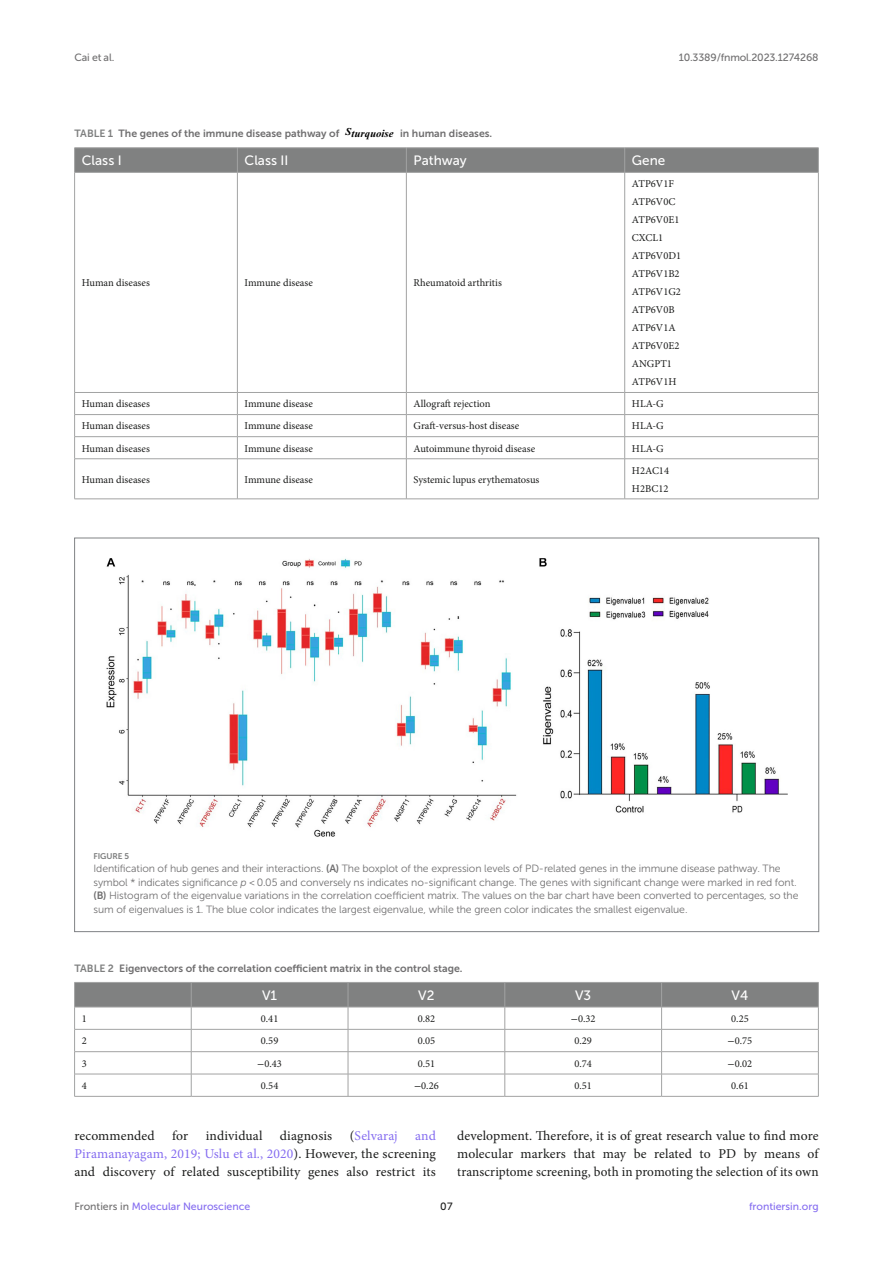
<style>
.page{position:relative;width:893px;height:1263px;background:#fff}
.page>*{position:absolute;margin:0;border:0;box-sizing:border-box;transform-origin:0 0}
.TEXT_FLUSH{font:13.5px/18px "Minion Pro";letter-spacing:.01em;color:#1b1c1b;text-align:justify}
.TB_CH{font:13.5px "Museo Sans 500";color:#fff}
.TEXT_FLUSH-2{font:13.5px "Minion Pro";letter-spacing:.005em;color:#856df0}
.spi-math-img{font:italic 700 10.8px "Times New Roman";color:#000}
.FIG_LEG{font:10.5px/13.5px "Museo Sans 300";letter-spacing:-.01em;color:#706f70}
.TB_TX{font:10.5px "Minion Pro";color:#1b1c1b}
.TT{font:10.5px "Museo Sans 700";color:#706f70}
.t1{font:10.5px "Museo Sans 500";color:#856df0}
.t2{font:10.5px "Museo Sans 500";letter-spacing:-.015em;color:#706f70}
.t3{font:10.5px "Museo Sans 500";color:#1b1c1b}
.FIG_HD{font:8.25px "Museo Sans 700";letter-spacing:-.01em;color:#7e7f7f}
.s1{color:#7e7f7f}
.s2{font-family:"Museo Sans 700"}
.s3{font-style:italic}
.s4{font-family:"STIX General"}
.s5{color:#856df0}
.s6{color:#1b1c1b}
.s7{color:#706f70}
</style>
<div class="page">
<hr style="left:406px;top:414px;width:219px;height:1px;background:#a2a3a3">
<hr style="left:406px;top:436px;width:219px;height:1px;background:#a2a3a3">
<hr style="left:406px;top:458px;width:219px;height:1px;background:#a2a3a3">
<hr style="left:406px;top:499px;width:219px;height:1px;background:#a2a3a3">
<hr style="left:237px;top:414px;width:169px;height:1px;background:#a2a3a3">
<hr style="left:237px;top:436px;width:169px;height:1px;background:#a2a3a3">
<svg style="left:406px;top:393px;width:1px;height:66px"></svg>
<hr style="left:237px;top:458px;width:169px;height:1px;background:#a2a3a3">
<hr style="left:406px;top:459px;width:1px;height:40px;background:#a2a3a3">
<hr style="left:237px;top:499px;width:169px;height:1px;background:#a2a3a3">
<hr style="left:625px;top:414px;width:194px;height:1px;background:#a2a3a3">
<hr style="left:625px;top:436px;width:194px;height:1px;background:#a2a3a3">
<svg style="left:624px;top:393px;width:1px;height:66px"></svg>
<svg style="left:818px;top:393px;width:1px;height:65px"></svg>
<hr style="left:625px;top:458px;width:194px;height:1px;background:#a2a3a3">
<hr style="left:624px;top:459px;width:1px;height:40px;background:#a2a3a3">
<hr style="left:818px;top:459px;width:1px;height:40px;background:#a2a3a3">
<hr style="left:625px;top:499px;width:194px;height:1px;background:#a2a3a3">
<hr style="left:74px;top:414px;width:163px;height:1px;background:#a2a3a3">
<hr style="left:74px;top:436px;width:163px;height:1px;background:#a2a3a3">
<svg style="left:74px;top:393px;width:1px;height:65px"></svg>
<svg style="left:237px;top:393px;width:1px;height:66px"></svg>
<hr style="left:74px;top:458px;width:163px;height:1px;background:#a2a3a3">
<hr style="left:74px;top:459px;width:1px;height:40px;background:#a2a3a3">
<hr style="left:237px;top:459px;width:1px;height:40px;background:#a2a3a3">
<hr style="left:74px;top:499px;width:163px;height:1px;background:#a2a3a3">
<hr style="left:237px;top:172px;width:169px;height:1px;background:#a2a3a3">
<hr style="left:406px;top:172px;width:219px;height:1px;background:#a2a3a3">
<hr style="left:625px;top:172px;width:194px;height:1px;background:#a2a3a3">
<div style="left:74px;top:148px;width:745px;height:24px;background:#808181"></div>
<hr style="left:74px;top:172px;width:163px;height:1px;background:#a2a3a3">
<hr style="left:237px;top:392px;width:169px;height:1px;background:#a2a3a3">
<hr style="left:406px;top:173px;width:1px;height:219px;background:#a2a3a3">
<hr style="left:406px;top:392px;width:219px;height:1px;background:#a2a3a3">
<hr style="left:624px;top:173px;width:1px;height:219px;background:#a2a3a3">
<hr style="left:818px;top:173px;width:1px;height:219px;background:#a2a3a3">
<hr style="left:625px;top:392px;width:194px;height:1px;background:#a2a3a3">
<hr style="left:74px;top:173px;width:1px;height:219px;background:#a2a3a3">
<hr style="left:237px;top:173px;width:1px;height:219px;background:#a2a3a3">
<hr style="left:74px;top:392px;width:163px;height:1px;background:#a2a3a3">
<img style="left:106px;top:558px;width:682px;height:279px">
<hr style="left:505px;top:1096px;width:157px;height:1px;background:#a2a3a3">
<hr style="left:348px;top:1096px;width:157px;height:1px;background:#a2a3a3">
<hr style="left:191px;top:1096px;width:157px;height:1px;background:#a2a3a3">
<hr style="left:662px;top:1096px;width:157px;height:1px;background:#a2a3a3">
<hr style="left:74px;top:1096px;width:117px;height:1px;background:#a2a3a3">
<svg style="left:74px;top:982px;width:745px;height:114px"></svg>
<hr style="left:74px;top:1029px;width:117px;height:1px;background:#a2a3a3">
<p class="t2" style="left:74px;top:51px;width:41px">Cai et al.</p>
<p class="t2" style="left:679px;top:51px;width:141px">10.3389/fnmol.2023.1274268</p>
<p class="TT" style="left:74px;top:128px;width:267px"><span class="s1">TABLE 1</span> The genes of the immune disease pathway of</p>
<p class="spi-math-img" style="left:345px;top:126px;width:50px"><sup>S</sup>turquoise</p>
<p class="TT" style="left:400px;top:128px;width:94px">in human diseases.</p>
<p class="TB_CH" style="left:82px;top:153px;width:41px">Class I</p>
<p class="TB_CH" style="left:245px;top:153px;width:45px">Class II</p>
<p class="TB_CH" style="left:414px;top:153px;width:55px">Pathway</p>
<p class="TB_CH" style="left:632px;top:153px;width:35px">Gene</p>
<p class="TB_TX" style="left:82px;top:276px;width:70px">Human diseases</p>
<p class="TB_TX" style="left:245px;top:276px;width:70px">Immune disease</p>
<p class="TB_TX" style="left:414px;top:276px;width:90px">Rheumatoid arthritis</p>
<p class="TB_TX" style="left:632px;top:177px;width:43px">ATP6V1F</p>
<p class="TB_TX" style="left:632px;top:195px;width:45px">ATP6V0C</p>
<p class="TB_TX" style="left:632px;top:213px;width:49px">ATP6V0E1</p>
<p class="TB_TX" style="left:632px;top:231px;width:33px">CXCL1</p>
<p class="TB_TX" style="left:632px;top:249px;width:51px">ATP6V0D1</p>
<p class="TB_TX" style="left:632px;top:267px;width:49px">ATP6V1B2</p>
<p class="TB_TX" style="left:632px;top:285px;width:50px">ATP6V1G2</p>
<p class="TB_TX" style="left:632px;top:303px;width:44px">ATP6V0B</p>
<p class="TB_TX" style="left:632px;top:321px;width:45px">ATP6V1A</p>
<p class="TB_TX" style="left:632px;top:339px;width:49px">ATP6V0E2</p>
<p class="TB_TX" style="left:632px;top:357px;width:41px">ANGPT1</p>
<p class="TB_TX" style="left:632px;top:375px;width:46px">ATP6V1H</p>
<p class="TB_TX" style="left:82px;top:397px;width:70px">Human diseases</p>
<p class="TB_TX" style="left:245px;top:397px;width:70px">Immune disease</p>
<p class="TB_TX" style="left:414px;top:397px;width:78px">Allograft rejection</p>
<p class="TB_TX" style="left:632px;top:397px;width:33px">HLA-G</p>
<p class="TB_TX" style="left:82px;top:419px;width:70px">Human diseases</p>
<p class="TB_TX" style="left:245px;top:419px;width:70px">Immune disease</p>
<p class="TB_TX" style="left:414px;top:419px;width:107px">Graft-versus-host disease</p>
<p class="TB_TX" style="left:632px;top:419px;width:33px">HLA-G</p>
<p class="TB_TX" style="left:82px;top:441px;width:70px">Human diseases</p>
<p class="TB_TX" style="left:245px;top:441px;width:70px">Immune disease</p>
<p class="TB_TX" style="left:414px;top:441px;width:123px">Autoimmune thyroid disease</p>
<p class="TB_TX" style="left:632px;top:441px;width:33px">HLA-G</p>
<p class="TB_TX" style="left:82px;top:472px;width:70px">Human diseases</p>
<p class="TB_TX" style="left:245px;top:472px;width:70px">Immune disease</p>
<p class="TB_TX" style="left:414px;top:472px;width:127px">Systemic lupus erythematosus</p>
<p class="TB_TX" style="left:632px;top:463px;width:39px">H2AC14</p>
<p class="TB_TX" style="left:632px;top:481px;width:38px">H2BC12</p>
<p class="FIG_HD" style="left:94px;top:851px;width:37px">FIGURE 5</p>
<p class="FIG_LEG" style="left:94px;top:862px;width:706px">Identification of hub genes and their interactions. <span class="s2">(A)</span> The boxplot of the expression levels of PD-related genes in the immune disease pathway. The symbol * indicates significance <span class="s3">p</span> &lt; 0.05 and conversely ns indicates no-significant change. The genes with significant change were marked in red font. <span class="s2">(B)</span> Histogram of the eigenvalue variations in the correlation coefficient matrix. The values on the bar chart have been converted to percentages, so the sum of eigenvalues is 1. The blue color indicates the largest eigenvalue, while the green color indicates the smallest eigenvalue.</p>
<p class="TT" style="left:74px;top:962px;width:390px"><span class="s1">TABLE 2</span> Eigenvectors of the correlation coefficient matrix in the control stage.</p>
<p class="TB_CH" style="left:262px;top:988px;width:17px">V1</p>
<p class="TB_CH" style="left:418px;top:988px;width:18px">V2</p>
<p class="TB_CH" style="left:575px;top:988px;width:18px">V3</p>
<p class="TB_CH" style="left:732px;top:988px;width:18px">V4</p>
<p class="TB_TX" style="left:82px;top:1011px;width:7px">1</p>
<p class="TB_TX" style="left:261px;top:1011px;width:19px">0.41</p>
<p class="TB_TX" style="left:418px;top:1011px;width:19px">0.82</p>
<p class="TB_TX" style="left:571px;top:1012px;width:26px"><span class="s4">−</span>0.32</p>
<p class="TB_TX" style="left:731px;top:1011px;width:19px">0.25</p>
<p class="TB_TX" style="left:82px;top:1034px;width:7px">2</p>
<p class="TB_TX" style="left:261px;top:1034px;width:19px">0.59</p>
<p class="TB_TX" style="left:418px;top:1034px;width:19px">0.05</p>
<p class="TB_TX" style="left:574px;top:1034px;width:19px">0.29</p>
<p class="TB_TX" style="left:728px;top:1034px;width:26px"><span class="s4">−</span>0.75</p>
<p class="TB_TX" style="left:82px;top:1056px;width:7px">3</p>
<p class="TB_TX" style="left:257px;top:1056px;width:26px"><span class="s4">−</span>0.43</p>
<p class="TB_TX" style="left:418px;top:1056px;width:19px">0.51</p>
<p class="TB_TX" style="left:574px;top:1056px;width:19px">0.74</p>
<p class="TB_TX" style="left:728px;top:1056px;width:26px"><span class="s4">−</span>0.02</p>
<p class="TB_TX" style="left:82px;top:1078px;width:7px">4</p>
<p class="TB_TX" style="left:261px;top:1078px;width:19px">0.54</p>
<p class="TB_TX" style="left:414px;top:1079px;width:26px"><span class="s4">−</span>0.26</p>
<p class="TB_TX" style="left:574px;top:1078px;width:19px">0.51</p>
<p class="TB_TX" style="left:731px;top:1078px;width:19px">0.61</p>
<p class="TEXT_FLUSH" style="left:74px;top:1127px;width:363px;text-indent:341px"><span class="s5">and Piramanayagam, 2019; Uslu et al., 2020</span>). However, the screening and discovery of related susceptibility genes also restrict its</p>
<p class="TEXT_FLUSH" style="left:457px;top:1127px;width:363px">development. Therefore, it is of great research value to find more molecular markers that may be related to PD by means of transcriptome screening, both in promoting the selection of its own</p>
<p class="TEXT_FLUSH" style="left:74px;top:1127px;width:82px">recommended</p>
<p class="TEXT_FLUSH" style="left:172px;top:1127px;width:18px">for</p>
<p class="TEXT_FLUSH" style="left:206px;top:1127px;width:58px">individual</p>
<p class="TEXT_FLUSH" style="left:280px;top:1127px;width:54px">diagnosis</p>
<p class="TEXT_FLUSH-2" style="left:350px;top:1127px;width:49px"><span class="s6">(</span>Selvaraj</p>
<p class="t1" style="left:74px;top:1200px;width:177px"><span class="s7">Frontiers in</span> Molecular Neuroscience</p>
<p class="t3" style="left:440px;top:1200px;width:14px">07</p>
<p class="t1" style="left:749px;top:1200px;width:71px">frontiersin.org</p>
</div>
